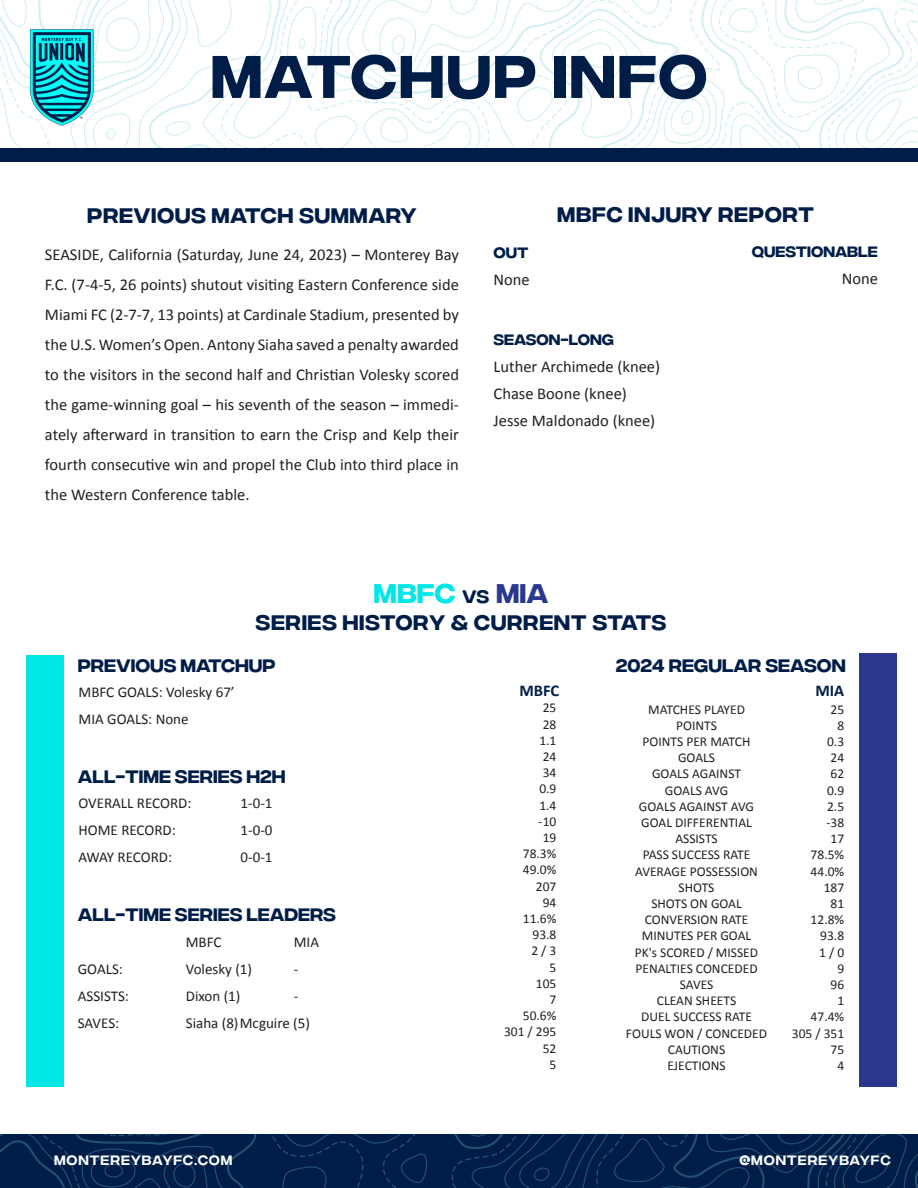
<style>
.page{position:relative;width:918px;height:1188px;background:#fff}
.page>*{position:absolute;margin:0;border:0;box-sizing:border-box;transform-origin:0 0}
.t1{font:500 60px "Integral CF";letter-spacing:.025em;color:#001d48}
.t2{font:500 27px "Integral CF";color:#00e7e8}
.t3{font:500 21px "Integral CF";letter-spacing:.025em;color:#001d48}
.t4{font:500 18px "Integral CF";color:#001d48}
.t5{font:16.5px/30px "Calibri";color:#231f20;text-align:justify}
.t6{font:700 16.5px "Calibri";color:#001d48}
.t7{font:15px "Calibri";color:#231f20}
.t8{font:500 15px "Integral CF";color:#001d48}
.t9{font:13.5px "Calibri";color:#231f20}
.t10{font:13.5px "Integral CF";letter-spacing:.06em;color:#fff}
.s1{font-size:18px;color:#001d48}
.s2{color:#2a388d}
</style>
<div class="page">
<svg style="left:0;top:1134px;width:918px;height:54px;background:#03214b"></svg>
<svg style="left:0;top:0;width:918px;height:148px"></svg>
<div style="left:0;top:148px;width:918px;height:14px;background:#001d48"></div>
<img style="left:28px;top:26px;width:69px;height:101px">
<div style="left:26px;top:655px;width:38px;height:432px;background:#00e7e8"></div>
<div style="left:859px;top:654px;width:38px;height:433px;background:#2a388d"></div>
<p class="t1" style="left:211px;top:43px;width:498px">MATCHUP INFO</p>
<p class="t3" style="left:87px;top:204px;width:331px">PREVIOUS MATCH SUMMARY</p>
<p class="t5" style="left:45px;top:239px;width:416px">SEASIDE, California (Saturday, June 24, 2023) – Monterey Bay F.C. (7-4-5, 26 points) shutout visiting Eastern Conference side Miami FC (2-7-7, 13 points) at Cardinale Stadium, presented by the U.S. Women’s Open. Antony Siaha saved a penalty awarded to the visitors in the second half and Christian Volesky scored the game-winning goal – his seventh of the season – immedi&shy;ately afterward in transition to earn the Crisp and Kelp their fourth consecutive win and propel the Club into third place in the Western Conference table.</p>
<p class="t8" style="left:494px;top:245px;width:37px">OUT</p>
<p class="t5" style="left:494px;top:264px;width:38px">None</p>
<p class="t3" style="left:557px;top:203px;width:258px">MBFC INJURY REPORT</p>
<p class="t8" style="left:752px;top:244px;width:128px">QUESTIONABLE</p>
<p class="t5" style="left:842px;top:263px;width:38px">None</p>
<p class="t8" style="left:494px;top:332px;width:122px">SEASON-LONG</p>
<p class="t5" style="left:494px;top:353px;width:168px;line-height:27px">Luther Archimede (knee)<br>Chase Boone (knee)</p>
<p class="t5" style="left:494px;top:405px;width:163px">Jesse Maldonado (knee)</p>
<p class="t2" style="left:374px;top:579px;width:176px">MBFC <span class="s1">VS</span> <span class="s2">MIA</span></p>
<p class="t3" style="left:256px;top:611px;width:412px">SERIES HISTORY &amp; CURRENT STATS</p>
<p class="t4" style="left:78px;top:655px;width:199px">PREVIOUS MATCHUP</p>
<p class="t7" style="left:79px;top:682px;width:158px">MBFC GOALS: Volesky 67’</p>
<p class="t7" style="left:79px;top:709px;width:112px">MIA GOALS: None</p>
<p class="t4" style="left:78px;top:766px;width:209px">ALL-TIME SERIES H2H</p>
<p class="t7" style="left:79px;top:793px;width:114px">OVERALL RECORD:</p>
<p class="t7" style="left:241px;top:793px;width:33px">1-0-1</p>
<p class="t7" style="left:79px;top:820px;width:99px">HOME RECORD:</p>
<p class="t7" style="left:241px;top:820px;width:33px">1-0-0</p>
<p class="t7" style="left:79px;top:847px;width:95px">AWAY RECORD:</p>
<p class="t7" style="left:241px;top:847px;width:33px">0-0-1</p>
<p class="t4" style="left:78px;top:905px;width:260px">ALL-TIME SERIES LEADERS</p>
<p class="t7" style="left:186px;top:931px;width:37px">MBFC</p>
<p class="t7" style="left:294px;top:931px;width:27px">MIA</p>
<p class="t7" style="left:78px;top:958px;width:47px">GOALS:</p>
<p class="t7" style="left:186px;top:958px;width:68px">Volesky (1)</p>
<p class="t7" style="left:294px;top:958px;width:6px">-</p>
<p class="t7" style="left:78px;top:985px;width:53px">ASSISTS:</p>
<p class="t7" style="left:186px;top:985px;width:56px">Dixon (1)</p>
<p class="t7" style="left:294px;top:985px;width:6px">-</p>
<p class="t7" style="left:78px;top:1012px;width:43px">SAVES:</p>
<p class="t7" style="left:186px;top:1012px;width:126px">Siaha (8)Mcguire (5)</p>
<p class="t4" style="left:616px;top:655px;width:232px">2024 REGULAR SEASON</p>
<p class="t9" style="left:648px;top:700px;width:98px">MATCHES PLAYED</p>
<p class="t9" style="left:676px;top:716px;width:42px">POINTS</p>
<p class="t9" style="left:643px;top:732px;width:109px">POINTS PER MATCH</p>
<p class="t9" style="left:678px;top:748px;width:38px">GOALS</p>
<p class="t9" style="left:652px;top:765px;width:90px">GOALS AGAINST</p>
<p class="t9" style="left:665px;top:781px;width:65px">GOALS AVG</p>
<p class="t9" style="left:639px;top:797px;width:117px">GOALS AGAINST AVG</p>
<p class="t9" style="left:641px;top:813px;width:112px">GOAL DIFFERENTIAL</p>
<p class="t9" style="left:675px;top:829px;width:44px">ASSISTS</p>
<p class="t9" style="left:643px;top:846px;width:109px">PASS SUCCESS RATE</p>
<p class="t9" style="left:635px;top:862px;width:124px">AVERAGE POSSESSION</p>
<p class="t9" style="left:679px;top:878px;width:37px">SHOTS</p>
<p class="t9" style="left:651px;top:894px;width:92px">SHOTS ON GOAL</p>
<p class="t9" style="left:645px;top:910px;width:105px">CONVERSION RATE</p>
<p class="t9" style="left:642px;top:927px;width:111px">MINUTES PER GOAL</p>
<p class="t9" style="left:635px;top:943px;width:125px">PK's SCORED / MISSED</p>
<p class="t9" style="left:635px;top:959px;width:124px">PENALTIES CONCEDED</p>
<p class="t9" style="left:680px;top:975px;width:35px">SAVES</p>
<p class="t9" style="left:657px;top:991px;width:81px">CLEAN SHEETS</p>
<p class="t9" style="left:641px;top:1008px;width:112px">DUEL SUCCESS RATE</p>
<p class="t9" style="left:626px;top:1024px;width:143px">FOULS WON / CONCEDED</p>
<p class="t9" style="left:668px;top:1040px;width:59px">CAUTIONS</p>
<p class="t9" style="left:667px;top:1056px;width:60px">EJECTIONS</p>
<p class="t6" style="left:520px;top:679px;width:41px">MBFC</p>
<p class="t6" style="left:815px;top:679px;width:30px">MIA</p>
<p class="t9" style="left:543px;top:699px;width:15px">25</p>
<p class="t9" style="left:543px;top:715px;width:15px">28</p>
<p class="t9" style="left:539px;top:731px;width:19px">1.1</p>
<p class="t9" style="left:543px;top:747px;width:15px">24</p>
<p class="t9" style="left:543px;top:763px;width:15px">34</p>
<p class="t9" style="left:539px;top:780px;width:19px">0.9</p>
<p class="t9" style="left:539px;top:796px;width:19px">1.4</p>
<p class="t9" style="left:539px;top:812px;width:19px">-10</p>
<p class="t9" style="left:543px;top:828px;width:15px">19</p>
<p class="t9" style="left:523px;top:844px;width:35px">78.3%</p>
<p class="t9" style="left:523px;top:861px;width:35px">49.0%</p>
<p class="t9" style="left:536px;top:877px;width:22px">207</p>
<p class="t9" style="left:543px;top:893px;width:15px">94</p>
<p class="t9" style="left:523px;top:909px;width:35px">11.6%</p>
<p class="t9" style="left:532px;top:925px;width:25px">93.8</p>
<p class="t9" style="left:531px;top:942px;width:27px">2 / 3</p>
<p class="t9" style="left:550px;top:958px;width:8px">5</p>
<p class="t9" style="left:536px;top:974px;width:22px">105</p>
<p class="t9" style="left:550px;top:990px;width:8px">7</p>
<p class="t9" style="left:523px;top:1006px;width:35px">50.6%</p>
<p class="t9" style="left:504px;top:1023px;width:54px">301 / 295</p>
<p class="t9" style="left:543px;top:1039px;width:15px">52</p>
<p class="t9" style="left:550px;top:1055px;width:8px">5</p>
<p class="t9" style="left:831px;top:700px;width:15px">25</p>
<p class="t9" style="left:837px;top:716px;width:8px">8</p>
<p class="t9" style="left:827px;top:732px;width:19px">0.3</p>
<p class="t9" style="left:831px;top:748px;width:15px">24</p>
<p class="t9" style="left:831px;top:765px;width:15px">62</p>
<p class="t9" style="left:827px;top:781px;width:19px">0.9</p>
<p class="t9" style="left:827px;top:797px;width:19px">2.5</p>
<p class="t9" style="left:826px;top:813px;width:19px">-38</p>
<p class="t9" style="left:831px;top:829px;width:15px">17</p>
<p class="t9" style="left:811px;top:846px;width:35px">78.5%</p>
<p class="t9" style="left:811px;top:862px;width:35px">44.0%</p>
<p class="t9" style="left:824px;top:878px;width:22px">187</p>
<p class="t9" style="left:831px;top:894px;width:15px">81</p>
<p class="t9" style="left:811px;top:910px;width:35px">12.8%</p>
<p class="t9" style="left:820px;top:927px;width:25px">93.8</p>
<p class="t9" style="left:819px;top:943px;width:27px">1 / 0</p>
<p class="t9" style="left:837px;top:959px;width:8px">9</p>
<p class="t9" style="left:831px;top:975px;width:15px">96</p>
<p class="t9" style="left:837px;top:991px;width:8px">1</p>
<p class="t9" style="left:811px;top:1008px;width:35px">47.4%</p>
<p class="t9" style="left:792px;top:1024px;width:54px">305 / 351</p>
<p class="t9" style="left:831px;top:1040px;width:15px">75</p>
<p class="t9" style="left:837px;top:1056px;width:8px">4</p>
<p class="t10" style="left:54px;top:1153px;width:180px">MONTEREYBAYFC.COM</p>
<p class="t10" style="left:739px;top:1153px;width:153px">@MONTEREYBAYFC</p>
</div>
